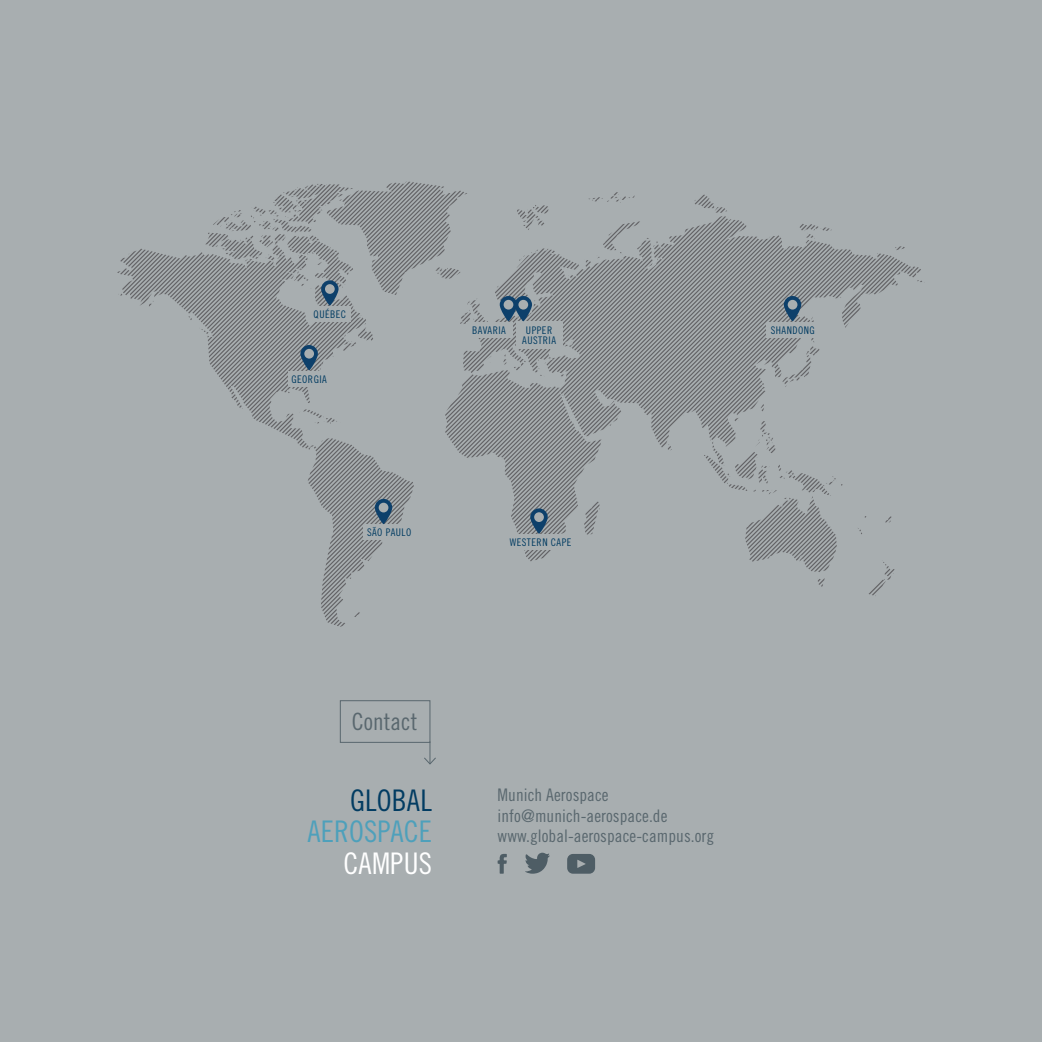
<style>
.page{position:relative;width:1042px;height:1042px;background:#a8aeb0}
.page>*{position:absolute;margin:0;border:0;box-sizing:border-box;transform-origin:0 0}
.t1{font:29.75px "Trade Gothic Cond Eighteen";letter-spacing:.005em;color:#4ea0bb}
.t2{font:29.75px "Trade Gothic Cond Eighteen";letter-spacing:.005em;color:#023c62}
.t3{font:29.75px "Trade Gothic Cond Eighteen";letter-spacing:.005em;color:#fff}
.t4{font:23.8px "Trade Gothic Cond Eighteen";letter-spacing:.005em;color:#59676e}
.t5{font:17.32px/20.5px "Trade Gothic Cond Eighteen";letter-spacing:.005em;color:#59676e}
.t6{font:10.5px "Trade Gothic Cond Eighteen";letter-spacing:.045em;color:#023c62}
</style>
<div class="page">
<svg style="left:497px;top:854px;width:10px;height:19px"></svg>
<svg style="left:525px;top:852px;width:25px;height:21px"></svg>
<svg style="left:567px;top:854px;width:28px;height:19px"></svg>
<div style="left:340px;top:700px;width:90px;height:43px;border:1px solid #59676e"></div>
<svg style="left:423px;top:741px;width:13px;height:24px"></svg>
<svg style="left:117px;top:181px;width:805px;height:446px"></svg>
<div style="left:309px;top:306px;width:41px;height:16px;background:#a8aeb0"></div>
<svg style="left:321px;top:280px;width:17px;height:26px"></svg>
<div style="left:325px;top:284px;width:10px;height:10px;background:#a8aeb0;border-radius:50%"></div>
<div style="left:288px;top:371px;width:42px;height:15px;background:#a8aeb0"></div>
<svg style="left:300px;top:345px;width:18px;height:25px"></svg>
<div style="left:304px;top:349px;width:10px;height:10px;background:#a8aeb0;border-radius:50%"></div>
<div style="left:363px;top:525px;width:53px;height:15px;background:#a8aeb0"></div>
<svg style="left:375px;top:499px;width:17px;height:25px"></svg>
<div style="left:379px;top:503px;width:9px;height:9px;background:#a8aeb0;border-radius:50%"></div>
<div style="left:503px;top:534px;width:75px;height:16px;background:#a8aeb0"></div>
<svg style="left:530px;top:508px;width:18px;height:26px"></svg>
<div style="left:534px;top:512px;width:10px;height:10px;background:#a8aeb0;border-radius:50%"></div>
<div style="left:766px;top:322px;width:53px;height:15px;background:#a8aeb0"></div>
<svg style="left:784px;top:296px;width:17px;height:25px"></svg>
<div style="left:788px;top:300px;width:9px;height:10px;background:#a8aeb0;border-radius:50%"></div>
<div style="left:466px;top:322px;width:46px;height:15px;background:#a8aeb0"></div>
<svg style="left:500px;top:296px;width:17px;height:25px"></svg>
<div style="left:503px;top:300px;width:10px;height:10px;background:#a8aeb0;border-radius:50%"></div>
<div style="left:516px;top:322px;width:46px;height:27px;background:#a8aeb0"></div>
<svg style="left:514px;top:296px;width:18px;height:25px"></svg>
<div style="left:518px;top:300px;width:10px;height:10px;background:#a8aeb0;border-radius:50%"></div>
<p class="t6" style="left:314px;top:308px;width:34px">QUÉBEC</p>
<p class="t6" style="left:291px;top:372px;width:37px">GEORGIA</p>
<p class="t6" style="left:367px;top:526px;width:46px">SÃO PAULO</p>
<p class="t6" style="left:472px;top:323px;width:35px">BAVARIA</p>
<p class="t6" style="left:526px;top:323px;width:28px">UPPER</p>
<p class="t6" style="left:771px;top:323px;width:46px">SHANDONG</p>
<p class="t6" style="left:522px;top:334px;width:35px">AUSTRIA</p>
<p class="t6" style="left:510px;top:536px;width:63px">WESTERN CAPE</p>
<h2 class="t4" style="left:352px;top:707px;width:67px">Contact</h2>
<h1 class="t2" style="left:350px;top:782px;width:83px">GLOBAL</h1>
<h1 class="t1" style="left:307px;top:814px;width:126px">AEROSPACE</h1>
<h1 class="t3" style="left:344px;top:845px;width:90px">CAMPUS</h1>
<p class="t5" style="left:497px;top:784px;width:218px">Munich Aerospace info@munich-aerospace.de www.global-aerospace-campus.org</p>
</div>
